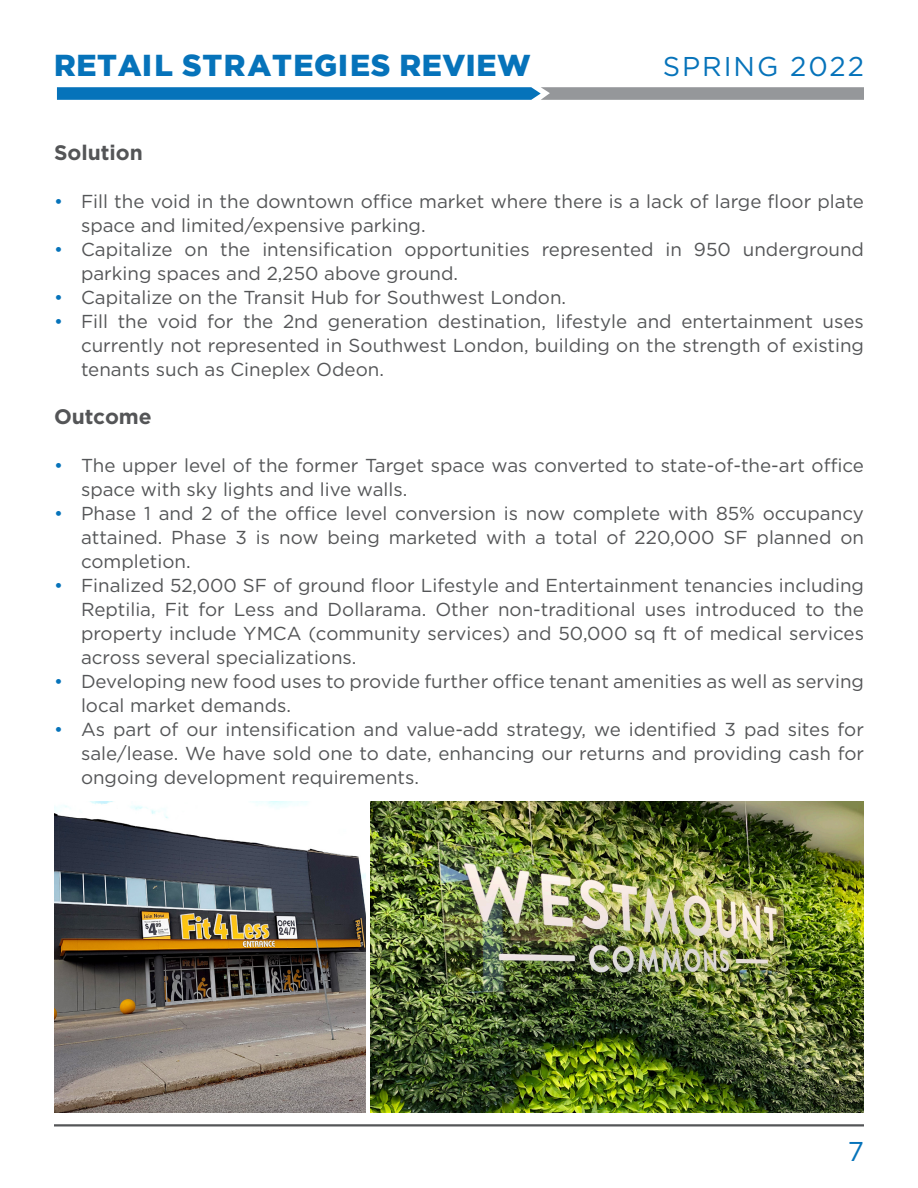
<style>
.page{position:relative;width:918px;height:1188px;background:#fff}
.page>*{position:absolute;margin:0;border:0;box-sizing:border-box;transform-origin:0 0}
.t1{font:900 30.15px "Gotham";letter-spacing:.02em;color:#0673ba}
.t2{font:27.15px "Gotham";letter-spacing:.07em;color:#0673ba}
.t3{font:700 21px "Gotham";color:#545557}
.t4{font:18.75px/24px "Gotham";color:#545557}
.s1{color:#0673ba}
</style>
<div class="page">
<hr style="left:54px;top:1124px;width:810px;height:2px;background:#545557">
<img style="left:54px;top:802px;width:311px;height:310px">
<img style="left:371px;top:802px;width:493px;height:310px">
<svg style="left:57px;top:87px;width:807px;height:13px;background:#4786b0"></svg>
<p class="t1" style="left:54px;top:48px;width:478px">RETAIL STRATEGIES REVIEW</p>
<p class="t2" style="left:663px;top:49px;width:203px">SPRING 2022</p>
<p class="t3" style="left:54px;top:140px;width:90px">Solution</p>
<p class="t4" style="left:81px;top:189px;width:785px;text-indent:-27px"><span class="s1">•</span> Fill the void in the downtown office market where there is a lack of large floor plate space and limited/expensive parking.</p>
<p class="t4" style="left:81px;top:237px;width:785px;text-indent:-27px"><span class="s1">•</span> Capitalize on the intensification opportunities represented in 950 underground parking spaces and 2,250 above ground.</p>
<p class="t4" style="left:54px;top:285px;width:514px"><span class="s1">•</span> Capitalize on the Transit Hub for Southwest London.</p>
<p class="t4" style="left:81px;top:309px;width:785px;text-align:justify;text-indent:-27px"><span class="s1">•</span> Fill the void for the 2nd generation destination, lifestyle and entertainment uses currently not represented in Southwest London, building on the strength of existing tenants such as Cineplex Odeon.</p>
<p class="t3" style="left:54px;top:404px;width:99px">Outcome</p>
<p class="t4" style="left:81px;top:453px;width:784px;text-indent:-27px"><span class="s1">•</span> The upper level of the former Target space was converted to state-of-the-art office space with sky lights and live walls.</p>
<p class="t4" style="left:81px;top:501px;width:785px;text-align:justify;text-indent:-27px"><span class="s1">•</span> Phase 1 and 2 of the office level conversion is now complete with 85% occupancy attained. Phase 3 is now being marketed with a total of 220,000 SF planned on completion.</p>
<p class="t4" style="left:81px;top:573px;width:785px;text-align:justify;text-indent:-27px"><span class="s1">•</span> Finalized 52,000 SF of ground floor Lifestyle and Entertainment tenancies including Reptilia, Fit for Less and Dollarama. Other non-traditional uses introduced to the property include YMCA (community services) and 50,000 sq ft of medical services across several specializations.</p>
<p class="t4" style="left:81px;top:669px;width:785px;text-indent:-27px"><span class="s1">•</span> Developing new food uses to provide further office tenant amenities as well as serving local market demands.</p>
<p class="t4" style="left:81px;top:717px;width:785px;text-align:justify;text-indent:-27px"><span class="s1">•</span> As part of our intensification and value-add strategy, we identified 3 pad sites for sale/lease. We have sold one to date, enhancing our returns and providing cash for ongoing development requirements.</p>
<p class="t2" style="left:848px;top:1134px;width:18px">7</p>
</div>
